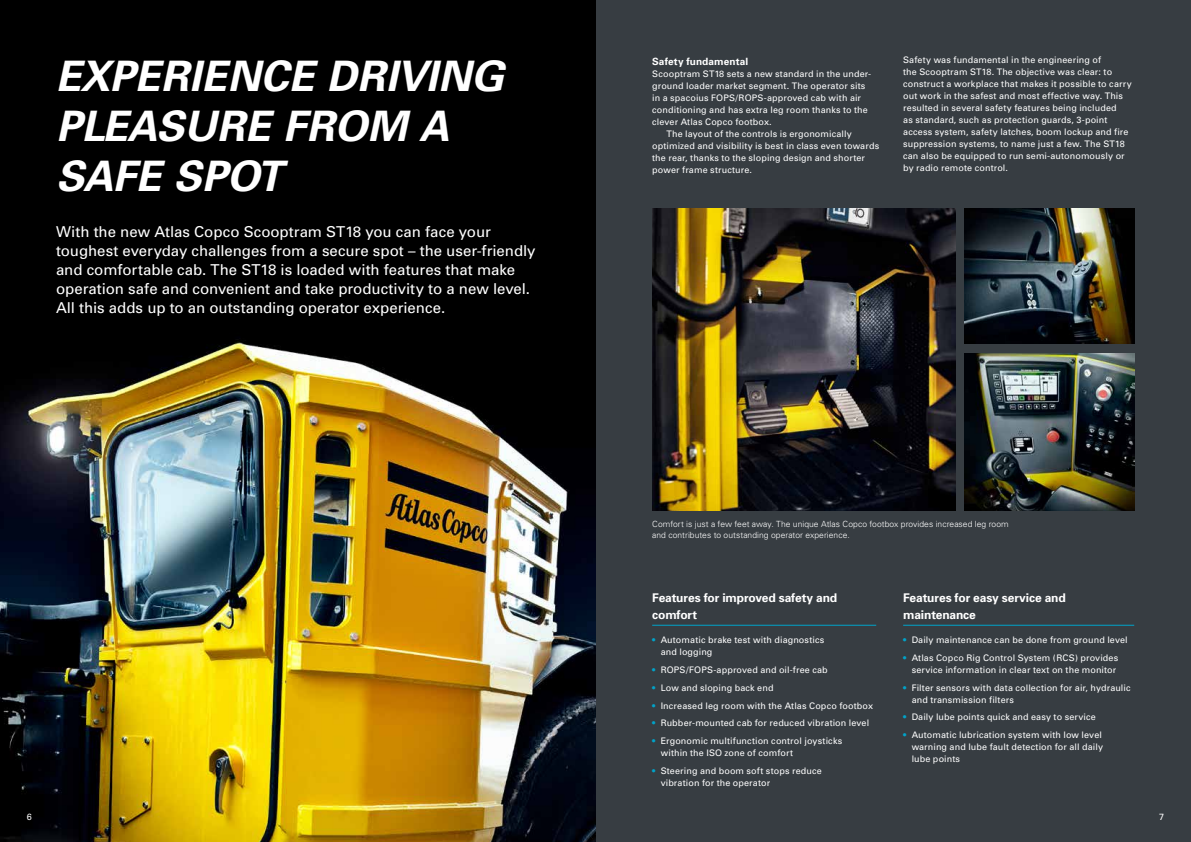
<style>
.page{position:relative;width:1191px;height:842px;background:#fff}
.page>*{position:absolute;margin:0;border:0;box-sizing:border-box;transform-origin:0 0}
.t1{font:italic 700 42px/50.4px "Univers";color:#fff}
.t2{font:15px/19px "Univers";letter-spacing:-.005em;color:#fff}
.t3{font:700 12px/17px "Univers";letter-spacing:-.01em;color:#fff}
.t4{font:700 10px "Univers";letter-spacing:.015em;color:#fff}
.t5{font:9px/12px "Univers";letter-spacing:.015em;color:#fff}
.t6{font:9px "Univers LT Std";letter-spacing:.01em;color:#fff}
.t7{font:300 8.5px/11px "Univers";letter-spacing:.005em;color:#fff}
.s1{font-family:"Univers LT Std";color:#00a3c9}
</style>
<div class="page">
<div style="left:595px;top:0;width:596px;height:842px;background:#373d42"></div>
<img style="left:0;top:0;width:595px;height:842px">
<img style="left:964px;top:353px;width:170px;height:157px">
<img style="left:652px;top:209px;width:303px;height:301px">
<img style="left:964px;top:209px;width:170px;height:134px">
<hr style="left:652px;top:625px;width:224px;height:1px;background:#00a3c9">
<hr style="left:903px;top:625px;width:231px;height:1px;background:#00a3c9">
<h1 class="t1" style="left:56px;top:51px;width:449px">EXPERIENCE DRIVING<br>PLEASURE FROM A<br>SAFE SPOT</h1>
<p class="t2" style="left:56px;top:222px;width:481px">With the new Atlas Copco Scooptram ST18 you can face your toughest everyday challenges from a secure spot – the user-friendly and comfortable cab. The ST18 is loaded with features that make operation safe and convenient and take productivity to a new level.<br>All this adds up to an outstanding operator experience.</p>
<p class="t4" style="left:652px;top:55px;width:98px">Safety fundamental</p>
<p class="t5" style="left:652px;top:68px;width:220px">Scooptram ST18 sets a new standard in the under-</p>
<p class="t5" style="left:652px;top:80px;width:215px">ground loader market segment. The operator sits</p>
<p class="t5" style="left:652px;top:92px;width:210px">in a spacoius FOPS/ROPS-approved cab with air</p>
<p class="t5" style="left:652px;top:104px;width:217px">conditioning and has extra leg room thanks to the</p>
<p class="t5" style="left:652px;top:116px;width:121px">clever Atlas Copco footbox.</p>
<p class="t5" style="left:666px;top:128px;width:187px">The layout of the controls is ergonomically</p>
<p class="t5" style="left:652px;top:140px;width:228px">optimized and visibility is best in class even towards</p>
<p class="t5" style="left:652px;top:152px;width:214px">the rear, thanks to the sloping design and shorter</p>
<p class="t5" style="left:652px;top:164px;width:101px">power frame structure.</p>
<p class="t5" style="left:903px;top:54px;width:230px">Safety was fundamental in the engineering of<br>the Scooptram ST18. The objective was clear: to construct a workplace that makes it possible to carry out work in the safest and most effective way. This resulted in several safety features being included<br>as standard, such as protection guards, 3-point access system, safety latches, boom lockup and fire suppression systems, to name just a few. The ST18 can also be equipped to run semi-autonomously or by radio remote control.</p>
<p class="t7" style="left:652px;top:518px;width:358px">Comfort is just a few feet away. The unique Atlas Copco footbox provides increased leg room and contributes to outstanding operator experience.</p>
<h3 class="t3" style="left:652px;top:589px;width:186px">Features for improved safety and comfort</h3>
<h3 class="t3" style="left:903px;top:589px;width:164px">Features for easy service and maintenance</h3>
<p class="t5" style="left:660px;top:634px;width:165px;text-indent:-9px"><span class="s1">•</span> Automatic brake test with diagnostics and logging</p>
<p class="t5" style="left:652px;top:664px;width:177px"><span class="s1">•</span> ROPS/FOPS-approved and oil-free cab</p>
<p class="t5" style="left:652px;top:682px;width:123px"><span class="s1">•</span> Low and sloping back end</p>
<p class="t5" style="left:652px;top:699px;width:222px"><span class="s1">•</span> Increased leg room with the Atlas Copco footbox</p>
<p class="t5" style="left:652px;top:717px;width:218px"><span class="s1">•</span> Rubber-mounted cab for reduced vibration level</p>
<p class="t5" style="left:660px;top:735px;width:183px;text-indent:-9px"><span class="s1">•</span> Ergonomic multifunction control joysticks within the ISO zone of comfort</p>
<p class="t5" style="left:652px;top:764px;width:171px"><span class="s1">•</span> Steering and boom soft stops reduce</p>
<p class="t6" style="left:660px;top:777px;width:111px">vibration for the operator</p>
<p class="t5" style="left:903px;top:634px;width:226px"><span class="s1">•</span> Daily maintenance can be done from ground level</p>
<p class="t5" style="left:903px;top:652px;width:217px;text-align:right"><span class="s1">•</span> Atlas Copco Rig Control System (RCS) provides service information in clear text on the monitor</p>
<p class="t5" style="left:911px;top:682px;width:220px;text-indent:-9px"><span class="s1">•</span> Filter sensors with data collection for air, hydraulic and transmission filters</p>
<p class="t5" style="left:903px;top:711px;width:194px"><span class="s1">•</span> Daily lube points quick and easy to service</p>
<p class="t5" style="left:903px;top:729px;width:201px;text-align:right"><span class="s1">•</span> Automatic lubrication system with low level warning and lube fault detection for all daily</p>
<p class="t6" style="left:911px;top:754px;width:50px">lube points</p>
<p class="t6" style="left:27px;top:812px;width:7px">6</p>
<p class="t6" style="left:1159px;top:812px;width:7px">7</p>
</div>
